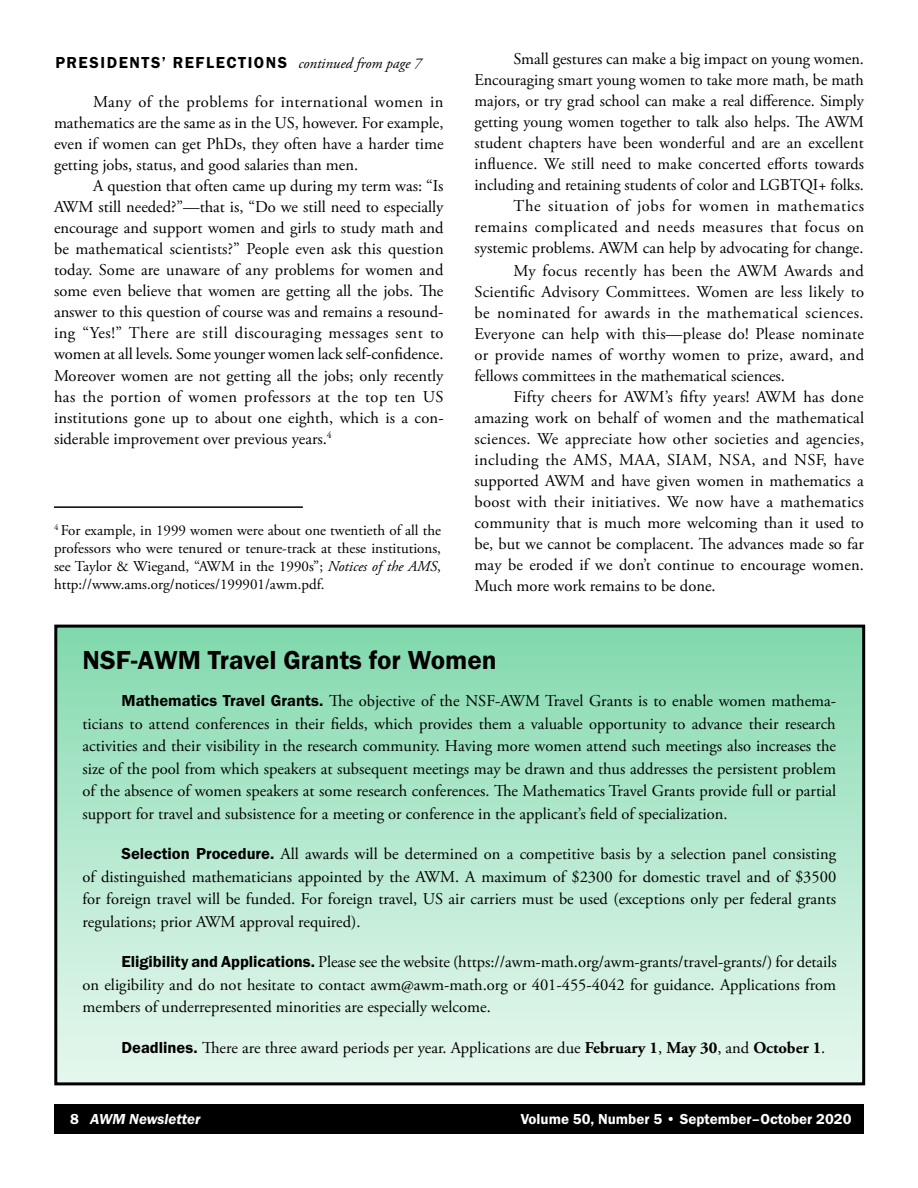
<style>
.page{position:relative;width:918px;height:1188px;background:#fff}
.page>*{position:absolute;margin:0;border:0;box-sizing:border-box;transform-origin:0 0}
.t1{font:600 27px "Franklin Gothic FS";color:#000}
.t2{font:16.5px/21px "Adobe Garamond Pro";color:#000;text-align:justify}
.t3{font:600 16.5px "Franklin Gothic FS";letter-spacing:.095em;color:#000}
.t4{font:15px/18px "Adobe Garamond Pro";color:#000;text-align:justify}
.t5{font:600 15px "Franklin Gothic FS";color:#fff}
.t6{font:italic 600 15px "Franklin Gothic FS";color:#fff}
.s1{font-family:"Adobe Garamond Pro";font-weight:400;font-style:italic;font-size:15px}
.s2{font-style:italic}
.s3{font-family:"Franklin Gothic FS";font-weight:600}
.s4{font-weight:700}
.s5{font-style:normal}
</style>
<div class="page">
<div style="left:56px;top:626px;width:808px;height:458px;background:linear-gradient(to bottom,#83d9ae,#e9f8f1)"></div>
<div style="left:54px;top:625px;width:811px;height:460px;border:3px solid #000"></div>
<div style="left:54px;top:1104px;width:810px;height:30px;background:#000"></div>
<hr style="left:54px;top:506px;width:249px;height:2px;background:#000">
<p class="t3" style="left:55px;top:53px;width:368px">PRESIDENTS’ REFLECTIONS <span class="s1">continued from page 7</span></p>
<p class="t2" style="left:54px;top:92px;width:391px;text-indent:39px">Many of the problems for international women in mathematics are the same as in the US, however. For example, even if women can get PhDs, they often have a harder time getting jobs, status, and good salaries than men.</p>
<p class="t2" style="left:54px;top:176px;width:391px;text-indent:39px">A question that often came up during my term was: “Is AWM still needed?”—that is, “Do we still need to especially encourage and support women and girls to study math and be mathematical scientists?” People even ask this question today. Some are unaware of any problems for women and some even believe that women are getting all the jobs. The answer to this question of course was and remains a resound&shy;ing “Yes!” There are still discouraging messages sent to women at all levels. Some younger women lack self-confidence.<br>Moreover women are not getting all the jobs; only recently has the portion of women professors at the top ten US institutions gone up to about one eighth, which is a con&shy;siderable improvement over previous years.<sup>4</sup></p>
<p class="t4" style="left:54px;top:522px;width:389px"><sup>4</sup> For example, in 1999 women were about one twentieth of all the professors who were tenured or tenure-track at these institutions, see Taylor &amp; Wiegand, “AWM in the 1990s”; <span class="s2">Notices of the AMS</span>, http://www.ams.org/notices/199901/awm.pdf.</p>
<p class="t2" style="left:474px;top:49px;width:391px;text-align:right">Small gestures can make a big impact on young women.<br>Encouraging smart young women to take more math, be math majors, or try grad school can make a real difference. Simply getting young women together to talk also helps. The AWM student chapters have been wonderful and are an excellent influence. We still need to make concerted efforts towards including and retaining students of color and LGBTQI+ folks.<br>The situation of jobs for women in mathematics remains complicated and needs measures that focus on systemic problems. AWM can help by advocating for change.</p>
<p class="t2" style="left:474px;top:261px;width:391px;text-indent:39px">My focus recently has been the AWM Awards and Scientific Advisory Committees. Women are less likely to be nominated for awards in the mathematical sciences.<br>Everyone can help with this—please do! Please nominate or provide names of worthy women to prize, award, and fellows committees in the mathematical sciences.</p>
<p class="t2" style="left:474px;top:387px;width:391px;text-indent:39px">Fifty cheers for AWM’s fifty years! AWM has done amazing work on behalf of women and the mathematical sciences. We appreciate how other societies and agencies, including the AMS, MAA, SIAM, NSA, and NSF, have supported AWM and have given women in mathematics a boost with their initiatives. We now have a mathematics community that is much more welcoming than it used to be, but we cannot be complacent. The advances made so far may be eroded if we don’t continue to encourage women.<br>Much more work remains to be done.</p>
<h1 class="t1" style="left:82px;top:645px;width:416px">NSF-AWM Travel Grants for Women</h1>
<p class="t2" style="left:82px;top:690px;width:755px;line-height:22.5px;text-indent:39px"><span class="s3">Mathematics Travel Grants.</span> The objective of the NSF-AWM Travel Grants is to enable women mathema&shy;ticians to attend conferences in their fields, which provides them a valuable opportunity to advance their research activities and their visibility in the research community. Having more women attend such meetings also increases the size of the pool from which speakers at subsequent meetings may be drawn and thus addresses the persistent problem of the absence of women speakers at some research conferences. The Mathematics Travel Grants provide full or partial support for travel and subsistence for a meeting or conference in the applicant’s field of specialization.</p>
<p class="t2" style="left:82px;top:843px;width:755px;line-height:22.5px;text-indent:39px"><span class="s3">Selection Procedure.</span> All awards will be determined on a competitive basis by a selection panel consisting of distinguished mathematicians appointed by the AWM. A maximum of $2300 for domestic travel and of $3500 for foreign travel will be funded. For foreign travel, US air carriers must be used (exceptions only per federal grants regulations; prior AWM approval required).</p>
<p class="t2" style="left:82px;top:951px;width:756px;line-height:22.5px;text-indent:39px"><span class="s3">Eligibility and Applications.</span> Please see the website (https://awm-math.org/awm-grants/travel-grants/) for details on eligibility and do not hesitate to contact awm@awm-math.org or 401-455-4042 for guidance. Applications from members of underrepresented minorities are especially welcome.</p>
<p class="t2" style="left:122px;top:1038px;width:705px"><span class="s3">Deadlines.</span> There are three award periods per year. Applications are due <span class="s4">February 1</span>, <span class="s4">May 30</span>, and <span class="s4">October 1</span>.</p>
<p class="t6" style="left:70px;top:1111px;width:132px"><span class="s5">8</span> AWM Newsletter</p>
<p class="t5" style="left:521px;top:1111px;width:332px">Volume 50, Number 5 • September–October 2020</p>
</div>
